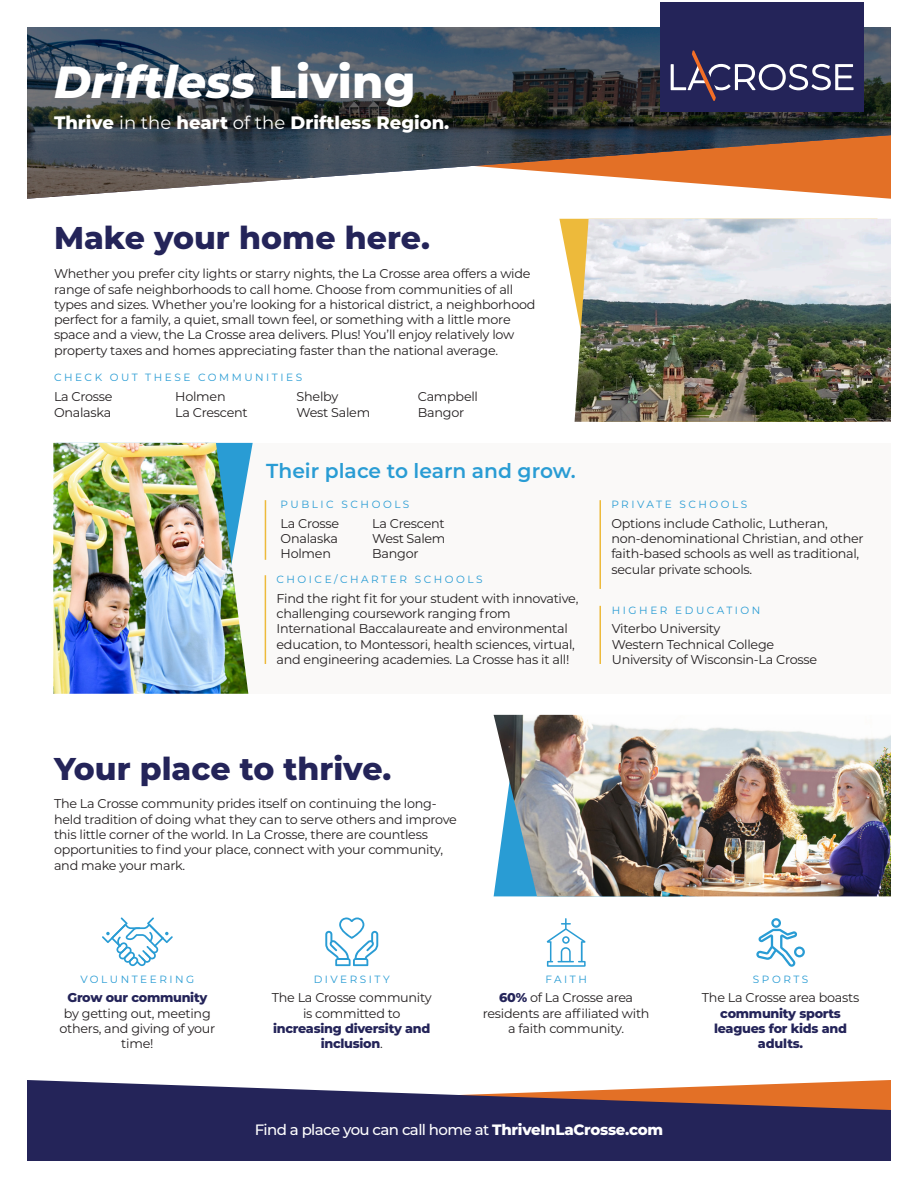
<style>
.page{position:relative;width:918px;height:1188px;background:#fff}
.page>*{position:absolute;margin:0;border:0;box-sizing:border-box;transform-origin:0 0}
.t1{font:italic 800 45px "Montserrat";color:#fff}
.t2{font:800 31.5px "Montserrat";color:#242459}
.t3{font:600 20.25px "Montserrat";color:#299cd4}
.t4{font:800 18px "Montserrat";color:#fff}
.t5{font:500 15px "Montserrat";letter-spacing:-.04em;color:#fff}
.t6{font:12.75px/15.3px "Montserrat";letter-spacing:-.02em;color:#231f20}
.t7{font:800 12.75px/15.3px "Montserrat";letter-spacing:-.02em;color:#242459;text-align:center}
.t8{font:10.5px "Montserrat";letter-spacing:.24em;color:#299cd4}
.s1{font-style:normal}
.s2{font-weight:400}
.s3{font-weight:800;color:#242459}
.s4{font-weight:800}
.s5{font-weight:400;color:#231f20}
</style>
<div class="page">
<svg style="left:27px;top:1080px;width:864px;height:81px;background:#493f63"></svg>
<svg style="left:27px;top:27px;width:864px;height:172px;background:#615e5e"></svg>
<svg style="left:559px;top:219px;width:16px;height:203px"></svg>
<img style="left:575px;top:219px;width:316px;height:203px">
<img style="left:494px;top:715px;width:397px;height:181px">
<svg style="left:325px;top:917px;width:53px;height:49px"></svg>
<svg style="left:547px;top:918px;width:39px;height:49px"></svg>
<svg style="left:756px;top:918px;width:49px;height:49px"></svg>
<svg style="left:102px;top:917px;width:71px;height:49px"></svg>
<div style="left:660px;top:2px;width:204px;height:110px;background:#242459"></div>
<svg style="left:671px;top:50px;width:183px;height:51px"></svg>
<div style="left:54px;top:443px;width:837px;height:251px;background:#faf9f8"></div>
<img style="left:53px;top:443px;width:195px;height:251px">
<hr style="left:599px;top:500px;width:2px;height:89px;background:#edba3b">
<hr style="left:265px;top:575px;width:1px;height:89px;background:#edba3b">
<hr style="left:599px;top:606px;width:2px;height:58px;background:#edba3b">
<hr style="left:265px;top:500px;width:1px;height:60px;background:#edba3b">
<p class="t1" style="left:54px;top:49px;width:363px">Driftless <span class="s1">Living</span></p>
<p class="t4" style="left:54px;top:109px;width:397px">Thrive <span class="s2">in the</span> heart <span class="s2">of the</span> Driftless Region.</p>
<p class="t2" style="left:54px;top:215px;width:378px">Make your home here.</p>
<p class="t6" style="left:54px;top:266px;width:483px">Whether you prefer city lights or starry nights, the La Crosse area offers a wide range of safe neighborhoods to call home. Choose from communities of all types and sizes. Whether you’re looking for a historical district, a neighborhood perfect for a family, a quiet, small town feel, or something with a little more space and a view, the La Crosse area delivers. Plus! You’ll enjoy relatively low property taxes and homes appreciating faster than the national average.</p>
<p class="t8" style="left:54px;top:371px;width:250px">CHECK OUT THESE COMMUNITIES</p>
<p class="t6" style="left:54px;top:389px;width:60px">La Crosse</p>
<p class="t6" style="left:54px;top:404px;width:59px">Onalaska</p>
<p class="t6" style="left:175px;top:389px;width:52px">Holmen</p>
<p class="t6" style="left:175px;top:404px;width:74px">La Crescent</p>
<p class="t6" style="left:297px;top:389px;width:43px">Shelby</p>
<p class="t6" style="left:297px;top:404px;width:75px">West Salem</p>
<p class="t6" style="left:418px;top:389px;width:62px">Campbell</p>
<p class="t6" style="left:418px;top:404px;width:48px">Bangor</p>
<p class="t3" style="left:266px;top:457px;width:311px">Their place to learn and grow.</p>
<p class="t8" style="left:281px;top:497px;width:130px">PUBLIC SCHOOLS</p>
<p class="t6" style="left:281px;top:515px;width:60px">La Crosse</p>
<p class="t6" style="left:281px;top:530px;width:59px">Onalaska</p>
<p class="t6" style="left:281px;top:546px;width:52px">Holmen</p>
<p class="t6" style="left:372px;top:515px;width:74px">La Crescent</p>
<p class="t6" style="left:372px;top:530px;width:75px">West Salem</p>
<p class="t6" style="left:372px;top:546px;width:48px">Bangor</p>
<p class="t8" style="left:277px;top:572px;width:208px">CHOICE/CHARTER SCHOOLS</p>
<p class="t6" style="left:277px;top:590px;width:303px">Find the right fit for your student with innovative, challenging coursework ranging from</p>
<p class="t6" style="left:277px;top:621px;width:300px">International Baccalaureate and environmental education, to Montessori, health sciences, virtual, and engineering academies. La Crosse has it all!</p>
<p class="t8" style="left:611px;top:497px;width:138px">PRIVATE SCHOOLS</p>
<p class="t6" style="left:611px;top:515px;width:254px">Options include Catholic, Lutheran, non-denominational Christian, and other faith-based schools as well as traditional, secular private schools.</p>
<p class="t8" style="left:612px;top:603px;width:150px">HIGHER EDUCATION</p>
<p class="t6" style="left:612px;top:621px;width:110px">Viterbo University</p>
<p class="t6" style="left:612px;top:636px;width:164px">Western Technical College</p>
<p class="t6" style="left:612px;top:651px;width:207px">University of Wisconsin-La Crosse</p>
<p class="t2" style="left:54px;top:745px;width:339px">Your place to thrive.</p>
<p class="t6" style="left:54px;top:796px;width:404px">The La Crosse community prides itself on continuing the long&shy;held tradition of doing what they can to serve others and improve this little corner of the world. In La Crosse, there are countless opportunities to find your place, connect with your community, and make your mark.</p>
<p class="t8" style="left:80px;top:972px;width:116px">VOLUNTEERING</p>
<p class="t6" style="left:59px;top:990px;width:157px;text-align:center"><span class="s3">Grow our community </span>by getting out, meeting others, and giving of your time!</p>
<p class="t8" style="left:314px;top:972px;width:77px">DIVERSITY</p>
<p class="t6" style="left:272px;top:990px;width:162px;text-align:center">The La Crosse community is committed to <span class="s3">increasing diversity and inclusion</span>.</p>
<p class="t8" style="left:545px;top:972px;width:43px">FAITH</p>
<p class="t6" style="left:483px;top:990px;width:168px;text-align:center"><span class="s3">60%</span> of La Crosse area residents are affiliated with a faith community.</p>
<p class="t5" style="left:255px;top:1120px;width:410px">Find a place you can call home at <span class="s4">ThriveInLaCrosse.com</span></p>
<p class="t8" style="left:753px;top:972px;width:57px">SPORTS</p>
<p class="t7" style="left:702px;top:990px;width:159px"><span class="s5">The La Crosse area boasts </span>community sports leagues for kids and adults.</p>
</div>
